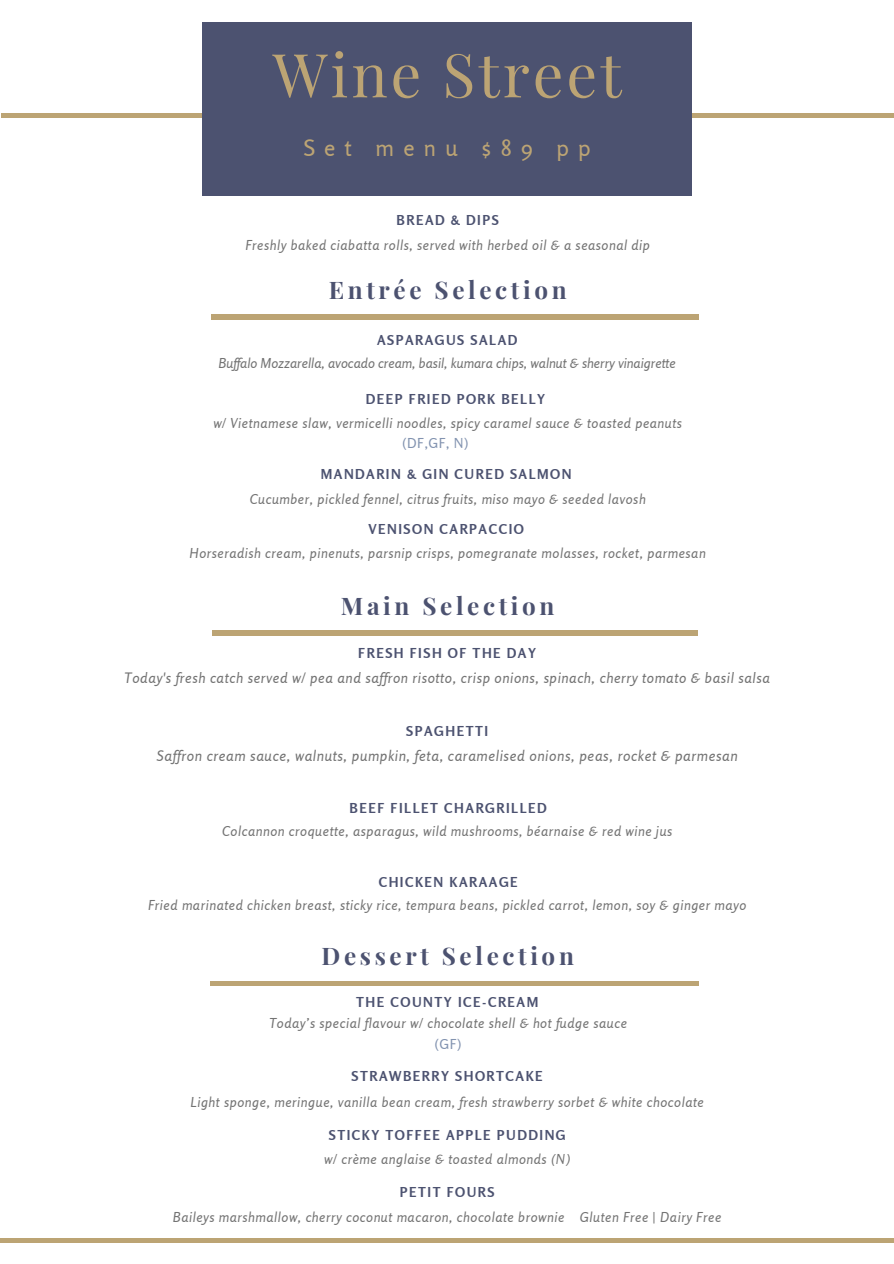
<style>
.page{position:relative;width:894px;height:1264px;background:#fff}
.page>*{position:absolute;margin:0;border:0;box-sizing:border-box;transform-origin:0 0}
.t1{font:60.6px "Playfair Display";letter-spacing:.05em;color:#bca474}
.t2{font:700 24.3px "Playfair Display";letter-spacing:.15em;color:#4c5270}
.t3{font:22.65px "Rosario";letter-spacing:.4em;color:#bca474}
.t4{font:italic 14.7px "Rosario";letter-spacing:.04em;color:#737373}
.t5{font:italic 14.4px "Rosario";letter-spacing:.04em;color:#737373}
.t6{font:italic 13.65px "Rosario";letter-spacing:.04em;color:#737373}
.t7{font:700 13.65px "Rosario";letter-spacing:.11em;color:#4c5270}
.t8{font:italic 13.65px "Rosario";color:#737373}
.t9{font:13.65px "Rosario";color:#8293b0}
</style>
<div class="page">
<hr style="left:1px;top:114px;width:892px;height:3px;background:#bca474">
<div style="left:202px;top:22px;width:489px;height:174px;background:#4c5270"></div>
<hr style="left:0;top:1238px;width:893px;height:3px;background:#bca474">
<hr style="left:210px;top:981px;width:488px;height:4px;background:#bca474">
<div style="left:211px;top:314px;width:487px;height:5px;background:#bca474"></div>
<hr style="left:212px;top:631px;width:485px;height:4px;background:#bca474">
<p class="t1" style="left:272px;top:32px;width:350px">Wine Street</p>
<p class="t3" style="left:303px;top:133px;width:289px">Set menu $89 pp</p>
<p class="t7" style="left:396px;top:212px;width:104px">BREAD &amp; DIPS</p>
<p class="t6" style="left:245px;top:237px;width:406px">Freshly baked ciabatta rolls, served with herbed oil &amp; a seasonal dip</p>
<p class="t2" style="left:329px;top:272px;width:239px">Entrée Selection</p>
<p class="t7" style="left:377px;top:331px;width:142px">ASPARAGUS SALAD</p>
<p class="t8" style="left:218px;top:355px;width:459px">Buf alo Mozzarella, avocado cream, basil, kumara chips, walnut &amp; sherry vinaigrette</p>
<p class="t7" style="left:366px;top:390px;width:181px">DEEP FRIED PORK BELLY</p>
<p class="t9" style="left:402px;top:434px;width:67px">(DF,GF, N)</p>
<p class="t6" style="left:213px;top:415px;width:470px">w/ Vietnamese slaw, vermicelli noodles, spicy caramel sauce &amp; toasted peanuts</p>
<p class="t7" style="left:321px;top:466px;width:252px">MANDARIN &amp; GIN CURED SALMON</p>
<p class="t6" style="left:249px;top:490px;width:397px">Cucumber, pickled fennel, citrus fruits, miso mayo &amp; seeded lavosh</p>
<p class="t7" style="left:368px;top:520px;width:157px">VENISON CARPACCIO</p>
<p class="t6" style="left:189px;top:545px;width:517px">Horseradish cream, pinenuts, parsnip crisps, pomegranate molasses, rocket, parmesan</p>
<p class="t2" style="left:341px;top:588px;width:215px">Main Selection</p>
<p class="t7" style="left:358px;top:644px;width:179px">FRESH FISH OF THE DAY</p>
<p class="t5" style="left:124px;top:669px;width:646px">Today's fresh catch served w/ pea and saf ron risotto, crisp onions, spinach, cherry tomato &amp; basil salsa</p>
<p class="t7" style="left:406px;top:722px;width:83px">SPAGHETTI</p>
<p class="t4" style="left:157px;top:746px;width:582px">Saf ron cream sauce, walnuts, pumpkin, feta, caramelised onions, peas, rocket &amp; parmesan</p>
<p class="t7" style="left:349px;top:799px;width:199px">BEEF FILLET CHARGRILLED</p>
<p class="t6" style="left:222px;top:822px;width:451px">Colcannon croquette, asparagus, wild mushrooms, béarnaise &amp; red wine jus</p>
<p class="t7" style="left:378px;top:874px;width:140px">CHICKEN KARAAGE</p>
<p class="t6" style="left:148px;top:896px;width:599px">Fried marinated chicken breast, sticky rice, tempura beans, pickled carrot, lemon, soy &amp; ginger mayo</p>
<p class="t2" style="left:321px;top:938px;width:254px">Dessert Selection</p>
<p class="t7" style="left:356px;top:994px;width:183px">THE COUNTY ICE-CREAM</p>
<p class="t9" style="left:435px;top:1035px;width:28px">(GF)</p>
<p class="t6" style="left:269px;top:1014px;width:359px">Today’s special flavour w/ chocolate shell &amp; hot fudge sauce</p>
<p class="t7" style="left:351px;top:1067px;width:192px">STRAWBERRY SHORTCAKE</p>
<p class="t6" style="left:190px;top:1093px;width:515px">Light sponge, meringue, vanilla bean cream, fresh strawberry sorbet &amp; white chocolate</p>
<p class="t7" style="left:329px;top:1126px;width:238px">STICKY TOFFEE APPLE PUDDING</p>
<p class="t6" style="left:324px;top:1150px;width:247px">w/ crème anglaise &amp; toasted almonds (N)</p>
<p class="t7" style="left:400px;top:1183px;width:96px">PETIT FOURS</p>
<p class="t6" style="left:173px;top:1208px;width:550px">Baileys marshmallow, cherry coconut macaron, chocolate brownie Gluten Free | Dairy Free</p>
</div>
